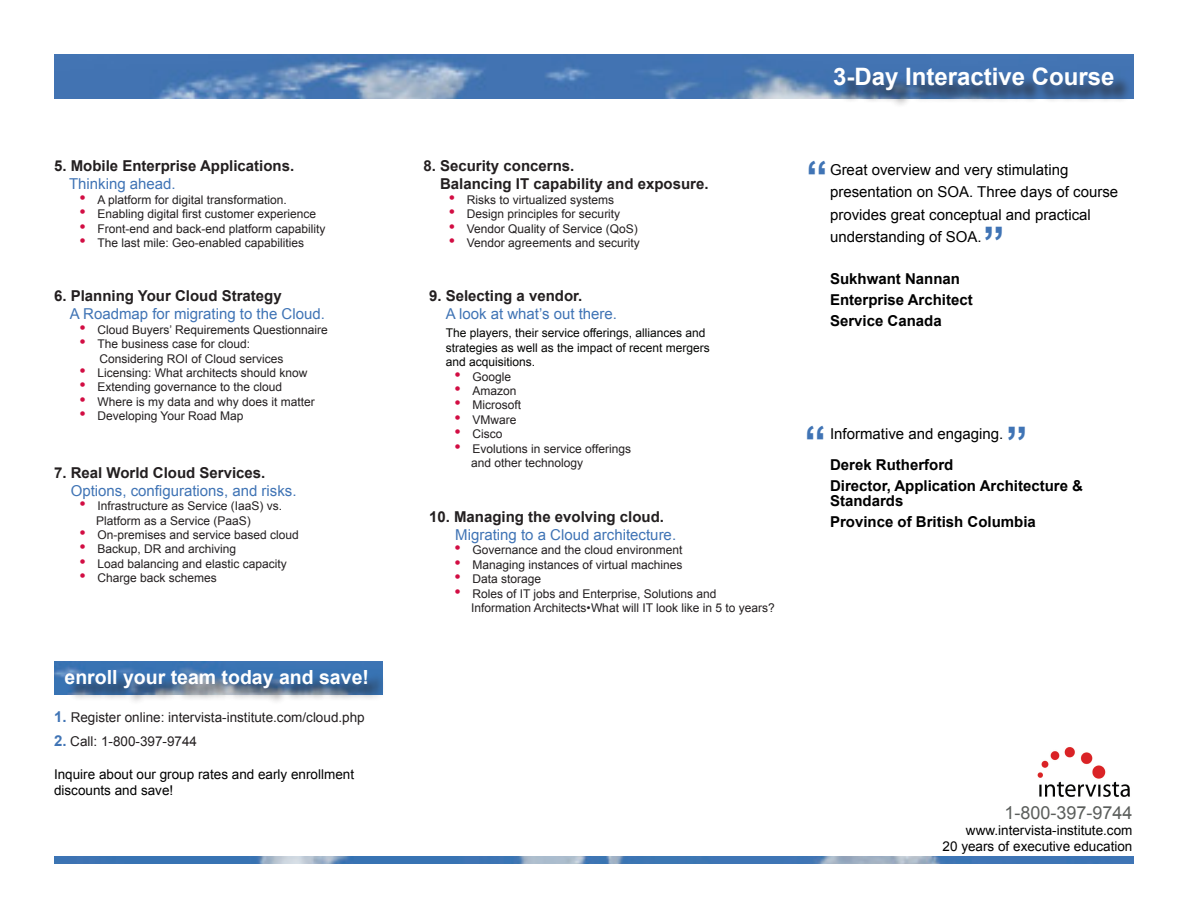
<style>
.page{position:relative;width:1188px;height:918px;background:#fff}
.page>*{position:absolute;margin:0;border:0;box-sizing:border-box;transform-origin:0 0}
.Program_Overview_par{font:700 43.5px "Arial";color:#4074b5}
.Program_Overview_par-2{font:700 24px "Arial";color:#fff}
.Program_Overview_par-3{font:700 19.5px "Arial";color:#fff}
.t1{font:18px "Arial";color:#5b5e5c}
.Program_Overview_par-4{font:15px/18px "Arial";color:#4074b5}
.Program_Overview_par-5{font:15px/22.5px "Arial";color:#000}
.Program_Overview_par-6{font:700 15px/15px "Arial";color:#000}
.Program_Overview_par-7{font:700 15px/18px "Arial";color:#231f20}
.t2{font:13.5px/16.2px "Arial";color:#000}
.t3{font:13.5px "Arial";color:#231f20}
.t4{font:12px/14.4px "Arial";color:#231f20}
.Program_Overview_par-8{font:12px/14.4px "Arial";color:#040503}
.s1{font-weight:400;color:#4074b5}
.s2{font-size:18px;color:#d20d43}
.s3{font-weight:700;color:#231f20}
.s4{font-weight:700;font-size:15px;color:#4074b5}
</style>
<div class="page">
<img style="left:54px;top:54px;width:1080px;height:45px">
<div style="left:837px;top:71px;width:295px;height:37px;background:#231f20;opacity:.75"></div>
<img style="left:54px;top:662px;width:328px;height:32px">
<div style="left:68px;top:672px;width:318px;height:33px;background:#231f20;opacity:.75"></div>
<img style="left:54px;top:856px;width:1080px;height:8px">
<img style="left:1037px;top:747px;width:93px;height:50px">
<p class="Program_Overview_par-7" style="left:69px;top:158px;width:227px;text-indent:-15px">5. Mobile Enterprise Applications.<br><span class="s1">Thinking ahead.</span></p>
<p class="t4" style="left:80px;top:193px;width:209px"><span class="s2">•</span> A platform for digital transformation.</p>
<p class="t4" style="left:80px;top:207px;width:238px"><span class="s2">•</span> Enabling digital first customer experience</p>
<p class="t4" style="left:80px;top:221px;width:248px"><span class="s2">•</span> Front-end and back-end platform capability</p>
<p class="t4" style="left:80px;top:236px;width:226px"><span class="s2">•</span> The last mile: Geo-enabled capabilities</p>
<p class="Program_Overview_par-4" style="left:70px;top:287px;width:257px;text-indent:-16px"><span class="s3">6. Planning Your Cloud Strategy<br></span>A Roadmap for migrating to the Cloud.</p>
<p class="t4" style="left:80px;top:322px;width:250px"><span class="s2">•</span> Cloud Buyers’ Requirements Questionnaire</p>
<p class="t4" style="left:100px;top:337px;width:186px;text-indent:-20px"><span class="s2">•</span> The business case for cloud:<br>Considering ROI of Cloud services</p>
<p class="t4" style="left:80px;top:366px;width:230px"><span class="s2">•</span> Licensing: What architects should know</p>
<p class="t4" style="left:80px;top:380px;width:204px"><span class="s2">•</span> Extending governance to the cloud</p>
<p class="t4" style="left:80px;top:394px;width:237px"><span class="s2">•</span> Where is my data and why does it matter</p>
<p class="t4" style="left:80px;top:409px;width:166px"><span class="s2">•</span> Developing Your Road Map</p>
<p class="Program_Overview_par-4" style="left:71px;top:464px;width:227px;text-indent:-17px"><span class="s3">7. Real World Cloud Services.<br></span>Options, configurations, and risks.</p>
<p class="t4" style="left:96px;top:499px;width:188px;text-indent:-17px"><span class="s2">•</span> Infrastructure as Service (IaaS) vs.<br>Platform as a Service (PaaS)</p>
<p class="t4" style="left:80px;top:528px;width:221px"><span class="s2">•</span> On-premises and service based cloud</p>
<p class="t4" style="left:80px;top:542px;width:158px"><span class="s2">•</span> Backup, DR and archiving</p>
<p class="t4" style="left:80px;top:557px;width:209px"><span class="s2">•</span> Load balancing and elastic capacity</p>
<p class="t4" style="left:80px;top:571px;width:139px"><span class="s2">•</span> Charge back schemes</p>
<p class="Program_Overview_par-3" style="left:64px;top:664px;width:306px">enroll your team today and save!</p>
<p class="t3" style="left:54px;top:709px;width:312px"><span class="s4">1.</span> Register online: intervista-institute.com/cloud.php</p>
<p class="t3" style="left:54px;top:733px;width:145px"><span class="s4">2.</span> Call: 1-800-397-9744</p>
<p class="t2" style="left:54px;top:766px;width:302px">Inquire about our group rates and early enrollment discounts and save!</p>
<p class="Program_Overview_par-7" style="left:440px;top:158px;width:270px;text-indent:-17px">8. Security concerns.<br>Balancing IT capability and exposure.</p>
<p class="t4" style="left:449px;top:193px;width:167px"><span class="s2">•</span> Risks to virtualized systems</p>
<p class="t4" style="left:449px;top:207px;width:173px"><span class="s2">•</span> Design principles for security</p>
<p class="t4" style="left:449px;top:221px;width:190px"><span class="s2">•</span> Vendor Quality of Service (QoS)</p>
<p class="t4" style="left:449px;top:236px;width:192px"><span class="s2">•</span> Vendor agreements and security</p>
<p class="Program_Overview_par-4" style="left:446px;top:287px;width:173px;text-indent:-17px"><span class="s3">9. Selecting a vendor.<br></span>A look at what’s out there.</p>
<p class="Program_Overview_par-8" style="left:446px;top:326px;width:266px">The players, their service offerings, alliances and strategies as well as the impact of recent mergers and acquisitions.</p>
<p class="t4" style="left:454px;top:369px;width:58px"><span class="s2">•</span> Google</p>
<p class="t4" style="left:454px;top:384px;width:64px"><span class="s2">•</span> Amazon</p>
<p class="t4" style="left:454px;top:398px;width:68px"><span class="s2">•</span> Microsoft</p>
<p class="t4" style="left:454px;top:412px;width:64px"><span class="s2">•</span> VMware</p>
<p class="t4" style="left:454px;top:427px;width:49px"><span class="s2">•</span> Cisco</p>
<p class="t4" style="left:471px;top:441px;width:161px;text-indent:-17px"><span class="s2">•</span> Evolutions in service offerings and other technology</p>
<p class="Program_Overview_par-4" style="left:455px;top:508px;width:222px;text-indent:-26px"><span class="s3">10. Managing the evolving cloud.<br></span>Migrating to a Cloud architecture.</p>
<p class="t4" style="left:454px;top:543px;width:230px"><span class="s2">•</span> Governance and the cloud environment</p>
<p class="t4" style="left:454px;top:557px;width:230px"><span class="s2">•</span> Managing instances of virtual machines</p>
<p class="t4" style="left:454px;top:572px;width:88px"><span class="s2">•</span> Data storage</p>
<p class="t4" style="left:471px;top:586px;width:305px;text-indent:-17px"><span class="s2">•</span> Roles of IT jobs and Enterprise, Solutions and<br>Information Architects• What will IT look like in 5 to years?</p>
<p class="Program_Overview_par-2" style="left:833px;top:61px;width:283px">3-Day Interactive Course</p>
<p class="Program_Overview_par" style="left:806px;top:148px;width:23px">“</p>
<p class="Program_Overview_par-5" style="left:830px;top:158px;width:290px">Great overview and very stimulating presentation on SOA. Three days of course provides great conceptual and practical understanding of SOA.</p>
<p class="Program_Overview_par" style="left:983px;top:214px;width:23px">”</p>
<p class="Program_Overview_par-6" style="left:830px;top:272px;width:132px">Sukhwant Nannan</p>
<p class="Program_Overview_par-6" style="left:830px;top:293px;width:144px">Enterprise Architect</p>
<p class="Program_Overview_par-6" style="left:830px;top:314px;width:113px">Service Canada</p>
<p class="Program_Overview_par" style="left:804px;top:413px;width:23px">“</p>
<p class="Program_Overview_par" style="left:1006px;top:414px;width:23px">”</p>
<p class="Program_Overview_par-5" style="left:830px;top:423px;width:175px">Informative and engaging.</p>
<p class="Program_Overview_par-6" style="left:830px;top:458px;width:125px">Derek Rutherford</p>
<p class="Program_Overview_par-6" style="left:830px;top:479px;width:255px">Director, Application Architecture &amp;<br>Standards</p>
<p class="Program_Overview_par-6" style="left:830px;top:515px;width:207px">Province of British Columbia</p>
<p class="t1" style="left:1004px;top:801px;width:130px">1-800-397-9744</p>
<p class="t2" style="left:943px;top:822px;width:191px;text-align:right">www.intervista-institute.com<br>20 years of executive education</p>
</div>
